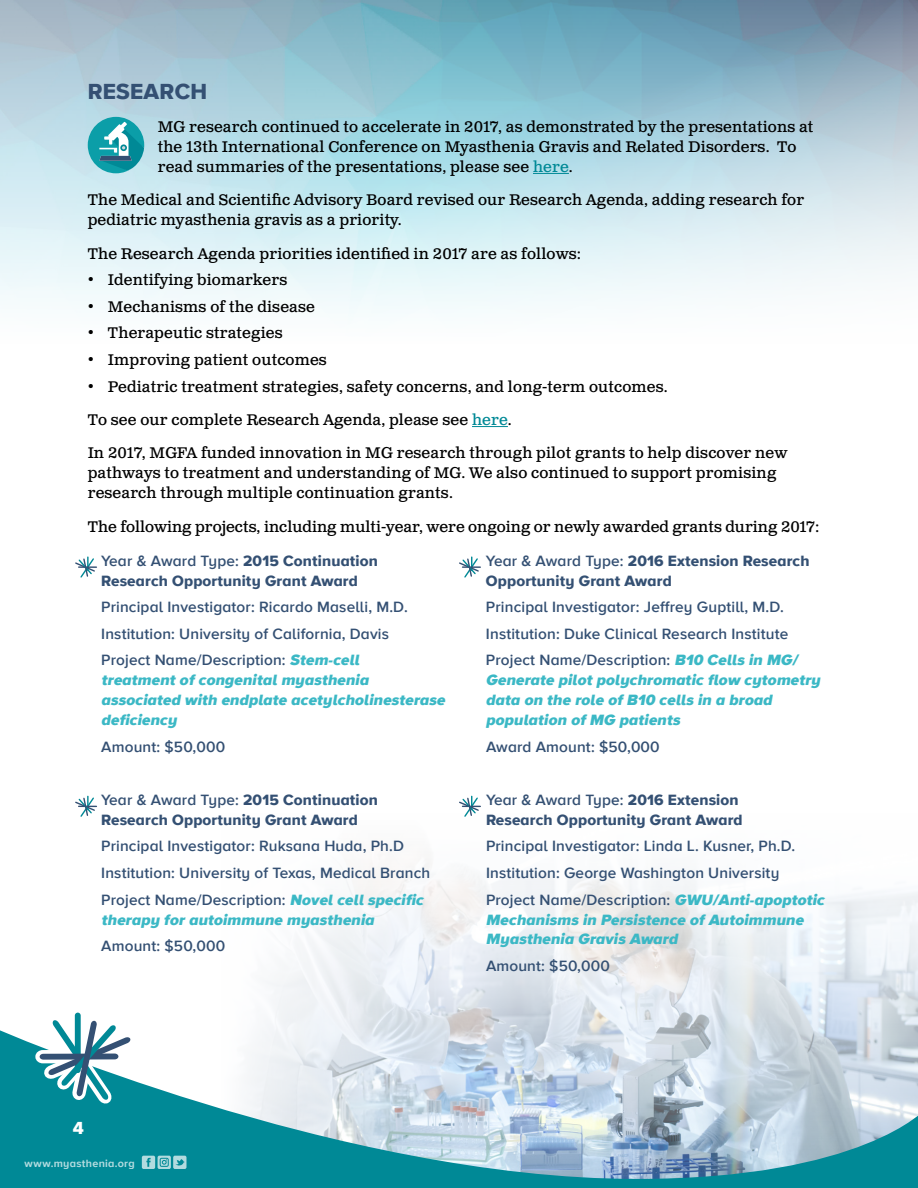
<style>
.page{position:relative;width:918px;height:1188px;background:#fff}
.page>*{position:absolute;margin:0;border:0;box-sizing:border-box;transform-origin:0 0}
.t1{font:22.5px "Proxima Nova A Extrabld";letter-spacing:.01em;color:#345073}
.t2{font:18px "Proxima Nova A Extrabld";color:#fff}
.t3{font:15.3px/20px "Clarendon Text Pro";letter-spacing:.01em;color:#000}
.t4{font:600 15.3px/26.7px "Proxima Nova A";letter-spacing:.01em;color:#345073}
.t5{font:italic 900 15.3px/20px "Proxima Nova A";color:#3bb8c5}
.t6{font:15.3px/20px "Proxima Nova A Extrabld";letter-spacing:.01em;color:#345073}
.t7{font:700 10.8px "Proxima Nova A";letter-spacing:.025em;color:#fff}
.s1{color:#008996}
.s2{font-family:"Proxima Nova A";font-weight:600}
.s3{font-weight:900;font-style:italic;color:#3bb8c5}
.s4{font-family:"Proxima Nova A Extrabld";font-weight:400}
</style>
<div class="page">
<img style="left:402px;top:862px;width:516px;height:166px">
<svg style="left:0;top:0;width:918px;height:428px"></svg>
<svg style="left:0;top:1028px;width:918px;height:160px;background:#8dbfcb"></svg>
<svg style="left:32px;top:1012px;width:108px;height:99px"></svg>
<div style="left:142px;top:1156px;width:13px;height:13px;background:#b2dbdf;border-radius:2px"></div>
<svg style="left:146px;top:1158px;width:5px;height:9px"></svg>
<svg style="left:158px;top:1156px;width:13px;height:13px"></svg>
<div style="left:173px;top:1156px;width:13px;height:13px;background:#b2dbdf;border-radius:2px"></div>
<svg style="left:175px;top:1159px;width:10px;height:7px"></svg>
<div style="left:160px;top:1158px;width:9px;height:9px;border:1px solid #008996;border-radius:2px"></div>
<svg style="left:162px;top:1159px;width:5px;height:6px"></svg>
<hr style="left:533px;top:173px;width:36px;height:1px;background:#008996">
<hr style="left:472px;top:426px;width:36px;height:1px;background:#008996">
<svg style="left:88px;top:117px;width:56px;height:56px;background:#4fb0ba"></svg>
<svg style="left:75px;top:796px;width:22px;height:21px"></svg>
<svg style="left:75px;top:556px;width:22px;height:22px"></svg>
<svg style="left:459px;top:796px;width:22px;height:21px"></svg>
<svg style="left:459px;top:556px;width:22px;height:22px"></svg>
<h1 class="t1" style="left:88px;top:74px;width:121px">RESEARCH</h1>
<p class="t3" style="left:158px;top:118px;width:657px">MG research continued to accelerate in 2017, as demonstrated by the presentations at the 13th International Conference on Myasthenia Gravis and Related Disorders. To read summaries of the presentations, please see <span class="s1">here</span>.</p>
<p class="t3" style="left:88px;top:191px;width:718px">The Medical and Scientific Advisory Board revised our Research Agenda, adding research for pediatric myasthenia gravis as a priority.</p>
<p class="t3" style="left:88px;top:244px;width:495px">The Research Agenda priorities identified in 2017 are as follows:</p>
<p class="t3" style="left:88px;top:271px;width:201px">• Identifying biomarkers</p>
<p class="t3" style="left:88px;top:297px;width:229px">• Mechanisms of the disease</p>
<p class="t3" style="left:88px;top:324px;width:196px">• Therapeutic strategies</p>
<p class="t3" style="left:88px;top:350px;width:241px">• Improving patient outcomes</p>
<p class="t3" style="left:88px;top:370px;width:701px;line-height:33.5px">• Pediatric treatment strategies, safety concerns, and long-term outcomes.<br>To see our complete Research Agenda, please see <span class="s1">here</span>.<br>In 2017, MGFA funded innovation in MG research through pilot grants to help discover new</p>
<p class="t3" style="left:88px;top:464px;width:690px">pathways to treatment and understanding of MG. We also continued to support promising research through multiple continuation grants.</p>
<p class="t3" style="left:88px;top:517px;width:733px">The following projects, including multi-year, were ongoing or newly awarded grants during 2017:</p>
<p class="t6" style="left:101px;top:550px;width:278px"><span class="s2">Year &amp; Award Type:</span> 2015 Continuation<br>Research Opportunity Grant Award</p>
<p class="t4" style="left:101px;top:593px;width:308px">Principal Investigator: Ricardo Maselli, M.D.<br>Institution: University of California, Davis<br>Project Name/Description: <span class="s3">Stem-cell</span></p>
<p class="t5" style="left:101px;top:670px;width:349px">treatmentofcongenitalmyasthenia associated with endplate acetylcholinesterase deficiency</p>
<p class="t4" style="left:101px;top:733px;width:125px">Amount: $50,000</p>
<p class="t6" style="left:486px;top:550px;width:325px"><span class="s2">Year &amp; Award Type:</span> 2016 Extension Research<br>Opportunity Grant Award</p>
<p class="t4" style="left:486px;top:593px;width:317px">Principal Investigator: Jeffrey Guptill, M.D.<br>Institution: Duke Clinical Research Institute<br>Project Name/Description: <span class="s3">B10 Cells in MG/</span></p>
<p class="t5" style="left:486px;top:670px;width:340px">Generate pilotpolychromatic flow cytometry data on the role ofB10 cells in a broad population ofMG patients</p>
<p class="t4" style="left:486px;top:733px;width:175px">Award Amount: $50,000</p>
<p class="t6" style="left:101px;top:790px;width:278px"><span class="s2">Year &amp; Award Type:</span> 2015 Continuation<br>Research Opportunity Grant Award</p>
<p class="t4" style="left:101px;top:833px;width:331px">Principal Investigator: Ruksana Huda, Ph.D<br>Institution: University of Texas, Medical Branch<br>Project Name/Description: <span class="s3">Novelcellspecific</span></p>
<p class="t5" style="left:101px;top:909px;width:278px">therapy forautoimmune myasthenia</p>
<p class="t4" style="left:101px;top:932px;width:125px">Amount: $50,000</p>
<p class="t4" style="left:486px;top:786px;width:254px">Year &amp; Award Type: <span class="s4">2016 Extension</span></p>
<p class="t6" style="left:486px;top:809px;width:258px">Research Opportunity Grant Award</p>
<p class="t4" style="left:486px;top:833px;width:344px">Principal Investigator: Linda L. Kusner, Ph.D.<br>Institution: George Washington University<br>Project Name/Description: <span class="s3">GWU/Anti-apoptotic</span></p>
<p class="t5" style="left:486px;top:909px;width:323px">Mechanisms in Persistence ofAutoimmune<br>Myasthenia Gravis Award</p>
<p class="t4" style="left:486px;top:952px;width:125px">Amount: $50,000</p>
<p class="t2" style="left:73px;top:1115px;width:13px">4</p>
<p class="t7" style="left:25px;top:1155px;width:112px">www.myasthenia.org</p>
</div>
